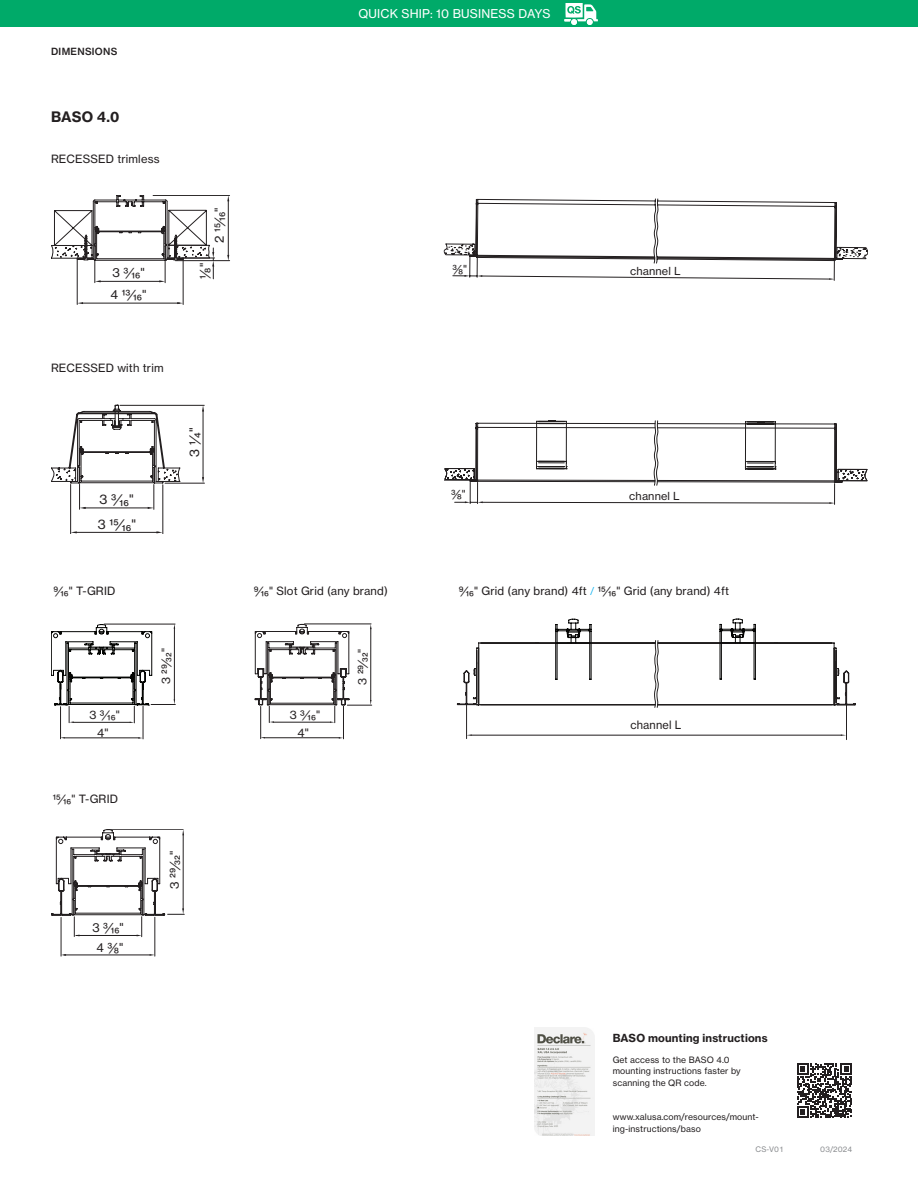
<style>
.page{position:relative;width:918px;height:1188px;background:#fff}
.page>*{position:absolute;margin:0;border:0;box-sizing:border-box;transform-origin:0 0}
.t1{font:14.25px "N Haas Grotesk TX Pro 75 Bd";color:#231f20}
.t2{font:13.05px "N Haas Grotesk TX Pro 55 Rg";color:#231f20}
.t3{font:12.3px "N Haas Grotesk TX Pro 55 Rg";letter-spacing:.01em;color:#231f20}
.t4{font:12.15px/20.2px "N Haas Grotesk TX Pro 55 Rg";color:#231f20;text-align:center}
.t5{font:12px "N Haas Grotesk TX Pro 55 Rg";letter-spacing:.015em;color:#fff}
.t6{font:11.85px "N Haas Grotesk TX Pro 55 Rg";color:#231f20}
.t7{font:11.55px/17.7px "N Haas Grotesk TX Pro 55 Rg";color:#231f20;text-align:center}
.t8{font:11.4px/17.7px "N Haas Grotesk TX Pro 55 Rg";letter-spacing:.015em;color:#231f20;text-align:center}
.text{font:11.25px "N Haas Grotesk TX Pro 55 Rg";letter-spacing:.015em;color:#231f20}
.text-2{font:10.95px "N Haas Grotesk TX Pro 75 Bd";letter-spacing:.015em;color:#231f20}
.t9{font:10.95px "N Haas Grotesk TX Pro 55 Rg";letter-spacing:.01em;color:#231f20}
.t10{font:9.75px "N Haas Grotesk TX Pro 65 Md";letter-spacing:.03em;color:#231f20}
.text-3{font:8.7px/11.4px "N Haas Grotesk TX Pro 55 Rg";letter-spacing:.015em;color:#231f20}
.t11{font:7.5px "N Haas Grotesk TX Pro 55 Rg";color:#8a8c8f}
.s1{font-family:"N Haas Grotesk DS Pro 45 Lt";color:#00aeef}
</style>
<div class="page">
<div style="left:0;top:0;width:918px;height:27px;background:#00aa69"></div>
<svg style="left:565px;top:3px;width:33px;height:22px"></svg>
<hr style="left:120px;top:405px;width:84px;height:1px;background:#231f20">
<hr style="left:203px;top:411px;width:1px;height:67px;background:#231f20">
<hr style="left:165px;top:483px;width:39px;height:1px;background:#231f20">
<svg style="left:202px;top:405px;width:2px;height:7px"></svg>
<svg style="left:202px;top:477px;width:2px;height:6px"></svg>
<hr style="left:76px;top:532px;width:83px;height:1px;background:#231f20">
<hr style="left:163px;top:485px;width:1px;height:49px;background:#231f20">
<hr style="left:70px;top:484px;width:1px;height:50px;background:#231f20">
<svg style="left:51px;top:405px;width:130px;height:104px"></svg>
<svg style="left:444px;top:420px;width:424px;height:85px"></svg>
<hr style="left:264px;top:738px;width:76px;height:1px;background:#231f20">
<hr style="left:343px;top:706px;width:1px;height:33px;background:#231f20">
<hr style="left:260px;top:706px;width:1px;height:33px;background:#231f20">
<svg style="left:255px;top:624px;width:117px;height:99px"></svg>
<hr style="left:471px;top:735px;width:370px;height:1px;background:#231f20">
<hr style="left:466px;top:703px;width:1px;height:36px;background:#231f20">
<hr style="left:846px;top:705px;width:1px;height:35px;background:#231f20">
<svg style="left:456px;top:618px;width:400px;height:90px"></svg>
<hr style="left:64px;top:955px;width:86px;height:1px;background:#231f20">
<hr style="left:155px;top:917px;width:1px;height:39px;background:#231f20">
<hr style="left:61px;top:917px;width:1px;height:39px;background:#231f20">
<svg style="left:51px;top:829px;width:133px;height:108px"></svg>
<hr style="left:83px;top:303px;width:97px;height:1px;background:#231f20">
<hr style="left:183px;top:259px;width:1px;height:46px;background:#231f20">
<hr style="left:77px;top:259px;width:1px;height:45px;background:#231f20">
<svg style="left:177px;top:302px;width:6px;height:2px"></svg>
<svg style="left:77px;top:302px;width:6px;height:2px"></svg>
<svg style="left:51px;top:195px;width:179px;height:88px"></svg>
<svg style="left:797px;top:1063px;width:55px;height:55px"></svg>
<hr style="left:64px;top:738px;width:75px;height:1px;background:#231f20">
<hr style="left:143px;top:706px;width:1px;height:33px;background:#231f20">
<hr style="left:60px;top:707px;width:1px;height:32px;background:#231f20">
<svg style="left:51px;top:624px;width:124px;height:99px"></svg>
<img style="left:534px;top:1027px;width:61px;height:109px">
<svg style="left:443px;top:198px;width:425px;height:83px"></svg>
<p class="t10" style="left:51px;top:45px;width:68px">DIMENSIONS</p>
<p class="t1" style="left:51px;top:107px;width:70px">BASO 4.0</p>
<p class="text" style="left:51px;top:152px;width:110px">RECESSED trimless</p>
<p class="t3" style="left:212px;top:243px;width:37px;rotate:-90deg">2 15⁄16"</p>
<p class="t3" style="left:112px;top:265px;width:34px">3 3⁄16"</p>
<p class="t3" style="left:197px;top:279px;width:17px;rotate:-90deg">⅛"</p>
<p class="t3" style="left:111px;top:286px;width:37px">4 13⁄16"</p>
<p class="text" style="left:51px;top:361px;width:114px">RECESSED with trim</p>
<p class="t2" style="left:99px;top:491px;width:36px">3 ³∕16"</p>
<p class="t2" style="left:98px;top:516px;width:40px">3 15∕16"</p>
<p class="text" style="left:53px;top:584px;width:63px">9/16" T-GRID</p>
<p class="t8" style="left:90px;top:706px;width:32px">3 3⁄16"<br>4"</p>
<p class="t2" style="left:186px;top:457px;width:30px;rotate:-90deg">3 1∕4"</p>
<p class="t8" style="left:157px;top:684px;width:38px;rotate:-90deg">3 ²9∕32"</p>
<p class="text" style="left:53px;top:792px;width:67px">15/16" T-GRID</p>
<p class="t4" style="left:92px;top:917px;width:33px">3 3⁄16"<br>4 ⅜"</p>
<p class="t6" style="left:167px;top:889px;width:40px;rotate:-90deg">3 29⁄32"</p>
<p class="t5" style="left:358px;top:6px;width:194px">QUICK SHIP: 10 BUSINESS DAYS</p>
<p class="t9" style="left:630px;top:264px;width:52px;rotate:1deg">channel L</p>
<p class="t9" style="left:451px;top:488px;width:16px">⅜"</p>
<p class="t9" style="left:629px;top:489px;width:52px">channel L</p>
<p class="text" style="left:254px;top:584px;width:135px">9/16" Slot Grid (any brand)</p>
<p class="text" style="left:459px;top:584px;width:272px">9/16" Grid (any brand) 4ft <span class="s1">/</span> 15/16" Grid (any brand) 4ft</p>
<p class="t7" style="left:290px;top:706px;width:32px">3 3⁄16"<br>4"</p>
<p class="t7" style="left:353px;top:685px;width:38px;rotate:-90deg">3 ²9∕32"</p>
<p class="t8" style="left:630px;top:716px;width:52px">channel L</p>
<p class="text-2" style="left:613px;top:1031px;width:156px">BASO mounting instructions</p>
<p class="text-3" style="left:613px;top:1054px;width:118px">Get access to the BASO 4.0</p>
<p class="text-3" style="left:613px;top:1065px;width:130px">mounting instructions faster by scanning the QR code.</p>
<p class="text-3" style="left:613px;top:1111px;width:148px">www.xalusa.com/resources/mount&shy;ing-instructions/baso</p>
<p class="t11" style="left:756px;top:1145px;width:30px">CS-V01</p>
<p class="t11" style="left:820px;top:1145px;width:33px">03/2024</p>
</div>
